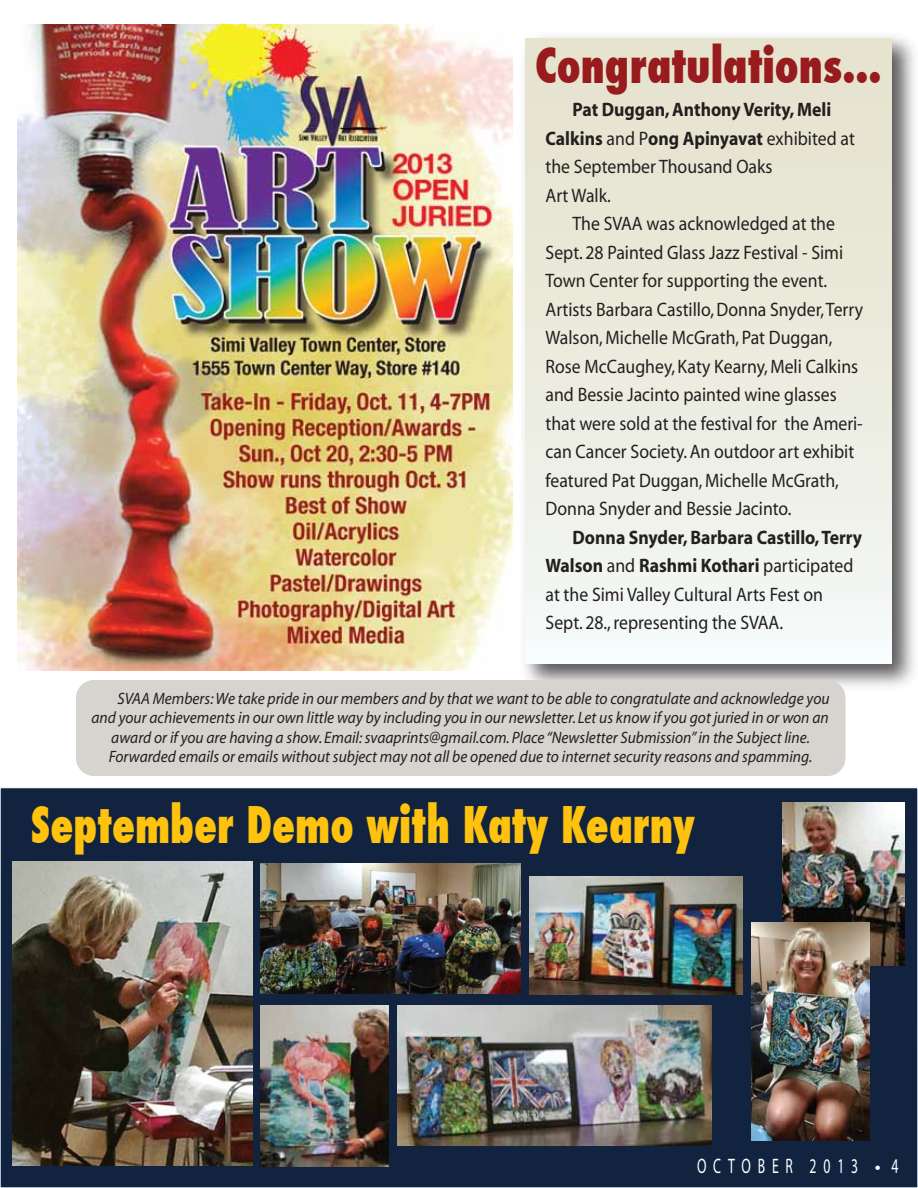
<style>
.page{position:relative;width:918px;height:1188px;background:#fff}
.page>*{position:absolute;margin:0;border:0;box-sizing:border-box;transform-origin:0 0}
.t1{font:800 condensed 49.2px "Futura";color:#ffc20e;scale:.86 1}
.t2{font:800 condensed 47.7px "Futura";color:#981b1e;scale:.91 1}
.t3{font:21px "Myriad";letter-spacing:.5em;color:#fff;scale:.65 1}
.t4{font:19.5px/28.5px "Myriad";color:#231f20;scale:.91 1}
.t5{font:700 19.5px/28.5px "Myriad";color:#231f20;scale:.91 1}
.t6{font:italic 16.5px "Myriad";color:#231f20;scale:.94 1}
.s1{font-weight:400}
.s2{font-weight:700}
</style>
<div class="page">
<div style="left:0;top:788px;width:918px;height:400px;background:#11233e"></div>
<div style="left:0;top:787px;width:918px;height:401px;border:2px solid #bfbfbf"></div>
<img style="left:525px;top:37px;width:389px;height:661px">
<div style="left:526px;top:39px;width:365px;height:625px;background:linear-gradient(to bottom,#e4e1c9,#f4f8f7)"></div>
<div style="left:76px;top:680px;width:769px;height:96px;background:#d7d3ce;border-radius:18px"></div>
<img style="left:18px;top:24px;width:495px;height:647px">
<img style="left:397px;top:1006px;width:314px;height:139px">
<img style="left:530px;top:876px;width:213px;height:118px">
<img style="left:261px;top:864px;width:259px;height:130px">
<img style="left:260px;top:1006px;width:128px;height:160px">
<img style="left:783px;top:802px;width:122px;height:164px">
<img style="left:12px;top:861px;width:241px;height:304px">
<img style="left:751px;top:922px;width:118px;height:218px">
<h2 class="t2" style="left:535px;top:35px;width:382px">Congratulations...</h2>
<p class="t5" style="left:546px;top:96px;width:341px;text-indent:27px">Pat Duggan, Anthony Verity, Meli<br>Calkins <span class="s1">and P</span>ong Apinyavat <span class="s1">exhibited at the September Thousand Oaks<br>Art Walk.</span></p>
<p class="t4" style="left:546px;top:210px;width:350px;text-indent:27px">The SVAA was acknowledged at the Sept. 28 Painted Glass Jazz Festival - Simi Town Center for supporting the event.<br>Artists Barbara Castillo, Donna Snyder, Terry Walson, Michelle McGrath, Pat Duggan, Rose McCaughey, Katy Kearny, Meli Calkins and Bessie Jacinto painted wine glasses that were sold at the festival for the Ameri&shy;can Cancer Society. An outdoor art exhibit featured Pat Duggan, Michelle McGrath, Donna Snyder and Bessie Jacinto.</p>
<p class="t4" style="left:546px;top:524px;width:349px;text-indent:27px"><span class="s2">Donna Snyder, Barbara Castillo, Terry Walson</span> and <span class="s2">Rashmi Kothari</span> participated at the Simi Valley Cultural Arts Fest on Sept. 28., representing the SVAA.</p>
<p class="t6" style="left:118px;top:690px;width:759px">SVAA Members: We take pride in our members and by that we want to be able to congratulate and acknowledge you</p>
<p class="t6" style="left:91px;top:710px;width:786px">and your achievements in our own little way by including you in our newsletter. Let us know if you got juried in or won an</p>
<p class="t6" style="left:111px;top:729px;width:745px">award or if you are having a show. Email: svaaprints@gmail.com. Place “Newsletter Submission” in the Subject line.</p>
<p class="t6" style="left:109px;top:749px;width:750px">Forwarded emails or emails without subject may not all be opened due to internet security reasons and spamming.</p>
<h1 class="t1" style="left:31px;top:793px;width:774px">September Demo with Katy Kearny</h1>
<p class="t3" style="left:697px;top:1156px;width:250px">OCTOBER 2013</p>
<p class="t3" style="left:891px;top:1156px;width:12px">4</p>
</div>
